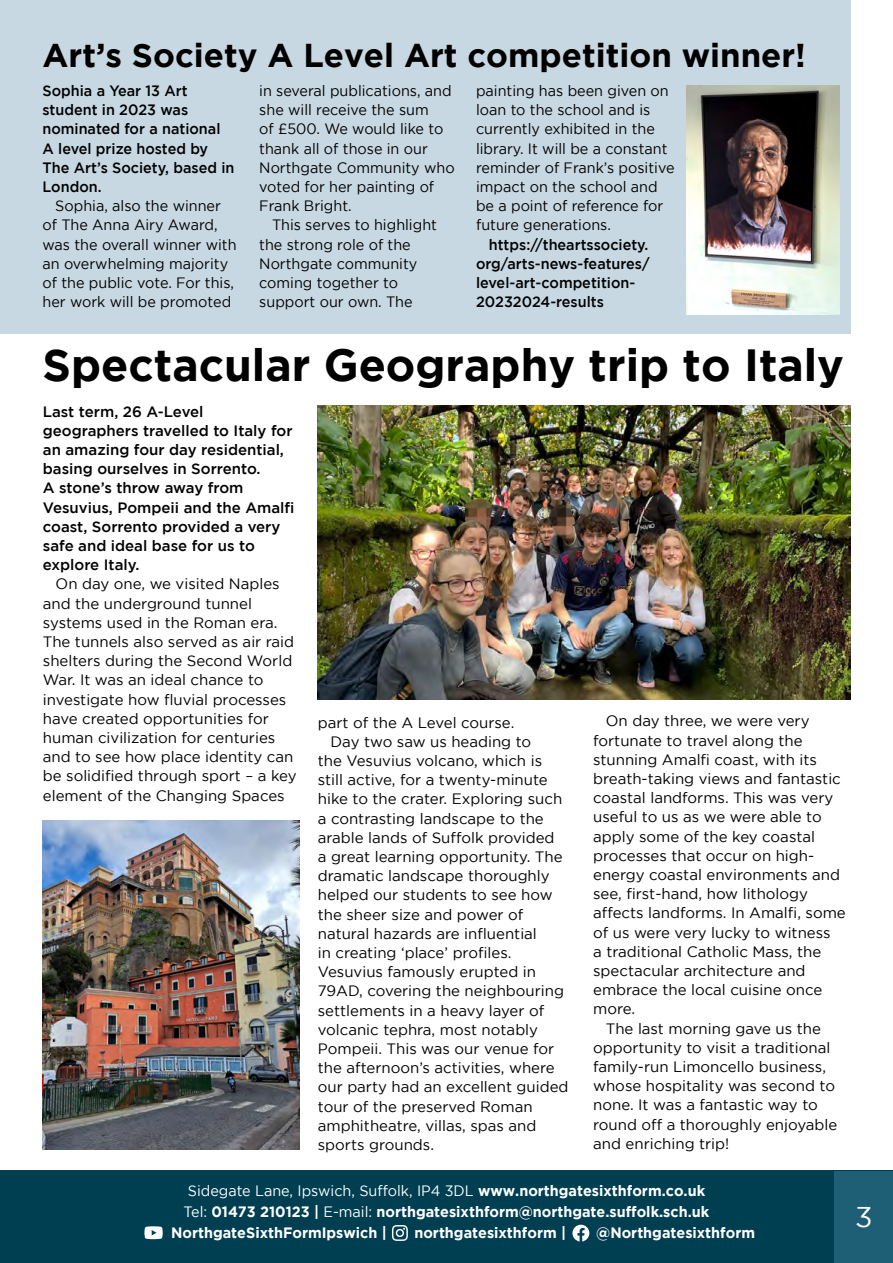
<style>
.page{position:relative;width:893px;height:1263px;background:#fff}
.page>*{position:absolute;margin:0;border:0;box-sizing:border-box;transform-origin:0 0}
.t1{font:700 45px "Gotham";color:#000}
.t2{font:700 33px "Gotham";color:#000}
.t3{font:28.5px "Gotham";color:#fff}
.t4{font:15px/19.2px "Gotham";color:#000}
.t5{font:15px/19.2px "Gotham";color:#000;scale:.96 1}
.t6{font:500 15px/19.2px "Gotham";color:#000}
.t7{font:500 15px/19.2px "Gotham";color:#000;scale:.96 1}
.t8{font:700 15px "Gotham";color:#fff;scale:.96 1}
.t9{font:15px "Gotham";color:#fff;scale:.96 1}
.s1{font-weight:700}
.s2{font-weight:400}
</style>
<div class="page">
<div style="left:0;top:1171px;width:893px;height:92px;background:#003e52"></div>
<svg style="left:144px;top:1226px;width:19px;height:13px"></svg>
<img style="left:392px;top:1225px;width:15px;height:16px">
<svg style="left:572px;top:1225px;width:17px;height:16px"></svg>
<div style="left:834px;top:1171px;width:59px;height:92px;background:#1f5f75"></div>
<div style="left:0;top:0;width:850px;height:333px;background:#c7d8e2"></div>
<img style="left:686px;top:85px;width:153px;height:230px">
<img style="left:318px;top:406px;width:532px;height:293px">
<img style="left:43px;top:820px;width:257px;height:329px">
<h2 class="t2" style="left:43px;top:36px;width:765px">Art’s Society A Level Art competition winner!</h2>
<p class="t7" style="left:43px;top:81px;width:201px">Sophia a Year 13 Art student in 2023 was nominated for a national<br>A level prize hosted by<br>The Art’s Society, based in<br>London.</p>
<p class="t5" style="left:43px;top:196px;width:204px;text-indent:13px">Sophia, also the winner of The Anna Airy Award, was the overall winner with an overwhelming majority of the public vote. For this, her work will be promoted</p>
<p class="t5" style="left:259px;top:81px;width:205px">in several publications, and she will receive the sum<br>of £500. We would like to thank all of those in our<br>Northgate Community who voted for her painting of<br>Frank Bright.</p>
<p class="t5" style="left:259px;top:215px;width:187px;text-indent:13px">This serves to highlight the strong role of the<br>Northgate community coming together to support our own. The</p>
<p class="t5" style="left:476px;top:81px;width:208px">painting has been given on loan to the school and is currently exhibited in the library. It will be a constant reminder of Frank’s positive impact on the school and be a point of reference for future generations.</p>
<p class="t7" style="left:476px;top:234px;width:182px;text-indent:13px">https://theartssociety. org/arts-news-features/ level-art-competition-<br>20232024-results</p>
<h1 class="t1" style="left:43px;top:339px;width:803px">Spectacular Geography trip to Italy</h1>
<p class="t6" style="left:43px;top:401px;width:253px">Last term, 26 A-Level geographers travelled to Italy for an amazing four day residential, basing ourselves in Sorrento.<br>A stone’s throw away from<br>Vesuvius, Pompeii and the Amalfi coast, Sorrento provided a very safe and ideal base for us to explore Italy.</p>
<p class="t4" style="left:43px;top:574px;width:255px;text-indent:13px">On day one, we visited Naples and the underground tunnel systems used in the Roman era.<br>The tunnels also served as air raid shelters during the Second World<br>War. It was an ideal chance to investigate how fluvial processes have created opportunities for human civilization for centuries and to see how place identity can be solidified through sport – a key element of the Changing Spaces</p>
<p class="t4" style="left:318px;top:712px;width:198px">part of the A Level course.</p>
<p class="t4" style="left:331px;top:731px;width:202px">Day two saw us heading to</p>
<p class="t4" style="left:318px;top:751px;width:226px">the Vesuvius volcano, which is</p>
<p class="t4" style="left:318px;top:770px;width:231px">still active, for a twenty-minute</p>
<p class="t4" style="left:318px;top:789px;width:246px">hike to the crater. Exploring such</p>
<p class="t4" style="left:318px;top:808px;width:228px">a contrasting landscape to the</p>
<p class="t4" style="left:318px;top:827px;width:238px">arable lands of Suffolk provided</p>
<p class="t4" style="left:318px;top:847px;width:246px">a great learning opportunity. The</p>
<p class="t4" style="left:318px;top:866px;width:233px">dramatic landscape thoroughly</p>
<p class="t4" style="left:318px;top:885px;width:236px">helped our students to see how</p>
<p class="t4" style="left:318px;top:904px;width:207px">the sheer size and power of</p>
<p class="t4" style="left:318px;top:923px;width:221px">natural hazards are influential</p>
<p class="t4" style="left:318px;top:943px;width:195px">in creating ‘place’ profiles.</p>
<p class="t4" style="left:318px;top:962px;width:220px">Vesuvius famously erupted in</p>
<p class="t4" style="left:318px;top:981px;width:248px">79AD, covering the neighbouring</p>
<p class="t4" style="left:318px;top:1000px;width:228px">settlements in a heavy layer of</p>
<p class="t4" style="left:318px;top:1019px;width:222px">volcanic tephra, most notably</p>
<p class="t4" style="left:318px;top:1039px;width:238px">Pompeii. This was our venue for</p>
<p class="t4" style="left:318px;top:1058px;width:238px">the afternoon’s activities, where</p>
<p class="t4" style="left:318px;top:1077px;width:252px">our party had an excellent guided</p>
<p class="t4" style="left:318px;top:1096px;width:216px">tour of the preserved Roman</p>
<p class="t4" style="left:318px;top:1115px;width:220px">amphitheatre, villas, spas and</p>
<p class="t4" style="left:318px;top:1135px;width:118px">sports grounds.</p>
<p class="t4" style="left:606px;top:711px;width:205px">On day three, we were very</p>
<p class="t4" style="left:593px;top:730px;width:211px">fortunate to travel along the</p>
<p class="t4" style="left:593px;top:750px;width:225px">stunning Amalfi coast, with its</p>
<p class="t4" style="left:593px;top:769px;width:249px">breath-taking views and fantastic</p>
<p class="t4" style="left:593px;top:788px;width:242px">coastal landforms. This was very</p>
<p class="t4" style="left:593px;top:807px;width:230px">useful to us as we were able to</p>
<p class="t4" style="left:593px;top:826px;width:223px">apply some of the key coastal</p>
<p class="t4" style="left:593px;top:846px;width:223px">processes that occur on high-</p>
<p class="t4" style="left:593px;top:865px;width:248px">energy coastal environments and</p>
<p class="t4" style="left:593px;top:884px;width:216px">see, first-hand, how lithology</p>
<p class="t4" style="left:593px;top:903px;width:254px">affects landforms. In Amalfi, some</p>
<p class="t4" style="left:593px;top:922px;width:239px">of us were very lucky to witness</p>
<p class="t4" style="left:593px;top:942px;width:230px">a traditional Catholic Mass, the</p>
<p class="t4" style="left:593px;top:961px;width:214px">spectacular architecture and</p>
<p class="t4" style="left:593px;top:980px;width:231px">embrace the local cuisine once</p>
<p class="t4" style="left:593px;top:999px;width:44px">more.</p>
<p class="t4" style="left:606px;top:1018px;width:217px">The last morning gave us the</p>
<p class="t4" style="left:593px;top:1038px;width:239px">opportunity to visit a traditional</p>
<p class="t4" style="left:593px;top:1057px;width:234px">family-run Limoncello business,</p>
<p class="t4" style="left:593px;top:1076px;width:243px">whose hospitality was second to</p>
<p class="t4" style="left:593px;top:1095px;width:226px">none. It was a fantastic way to</p>
<p class="t4" style="left:593px;top:1114px;width:246px">round off a thoroughly enjoyable</p>
<p class="t4" style="left:593px;top:1134px;width:138px">and enriching trip!</p>
<p class="t9" style="left:188px;top:1182px;width:540px">Sidegate Lane, Ipswich, Suffolk, IP4 3DL <span class="s1">www.northgatesixthform.co.uk</span></p>
<p class="t8" style="left:184px;top:1203px;width:549px"><span class="s2">Tel:</span> 01473 210123 | <span class="s2">E-mail:</span> northgatesixthform@northgate.suffolk.sch.uk</p>
<p class="t8" style="left:171px;top:1224px;width:226px">NorthgateSixthFormIpswich |</p>
<p class="t8" style="left:414px;top:1224px;width:159px">northgatesixthform |</p>
<p class="t8" style="left:596px;top:1224px;width:167px">@Northgatesixthform</p>
<h3 class="t3" style="left:855px;top:1201px;width:19px">3</h3>
</div>
